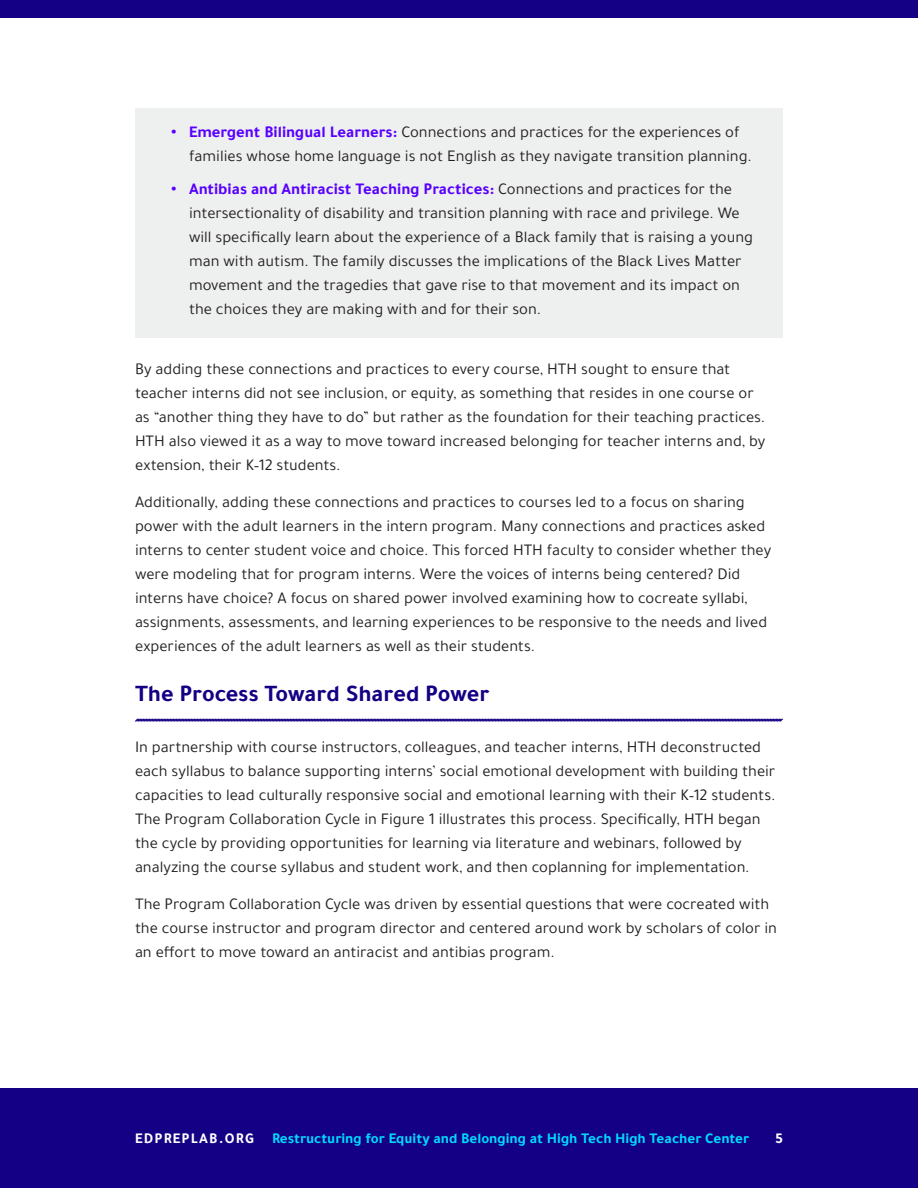
<style>
.page{position:relative;width:918px;height:1188px;background:#fff}
.page>*{position:absolute;margin:0;border:0;box-sizing:border-box;transform-origin:0 0}
.t1{font:700 24px "Tajawal";letter-spacing:-.01em;color:#140084}
.Text{font:16.5px/24px "Tajawal";color:#231f20}
.t2{font:700 15px "Tajawal";color:#00daff}
.t3{font:700 15px "Tajawal";color:#fff}
.s1{font-weight:700;color:#5800ff}
.s2{color:#fff}
</style>
<div class="page">
<div style="left:0;top:1088px;width:918px;height:100px;background:#140084"></div>
<div style="left:0;top:0;width:918px;height:18px;background:#140084"></div>
<div style="left:135px;top:108px;width:648px;height:76px;background:#eeefef"></div>
<div style="left:135px;top:165px;width:648px;height:173px;background:#eeefef"></div>
<svg style="left:135px;top:718px;width:648px;height:4px;background:#6e62b3"></svg>
<p class="Text" style="left:189px;top:119px;width:564px;text-indent:-18px"><span class="s1">• Emergent Bilingual Learners:</span> Connections and practices for the experiences of families whose home language is not English as they navigate transition planning.</p>
<p class="Text" style="left:189px;top:176px;width:566px;text-indent:-18px"><span class="s1">• Antibias and Antiracist Teaching Practices:</span> Connections and practices for the intersectionality of disability and transition planning with race and privilege. We will specifically learn about the experience of a Black family that is raising a young man with autism. The family discusses the implications of the Black Lives Matter movement and the tragedies that gave rise to that movement and its impact on the choices they are making with and for their son.</p>
<p class="Text" style="left:135px;top:356px;width:632px">By adding these connections and practices to every course, HTH sought to ensure that teacher interns did not see inclusion, or equity, as something that resides in one course or as “another thing they have to do” but rather as the foundation for their teaching practices.<br>HTH also viewed it as a way to move toward increased belonging for teacher interns and, by extension, their K–12 students.</p>
<p class="Text" style="left:135px;top:490px;width:638px">Additionally, adding these connections and practices to courses led to a focus on sharing power with the adult learners in the intern program. Many connections and practices asked interns to center student voice and choice. This forced HTH faculty to consider whether they were modeling that for program interns. Were the voices of interns being centered? Did interns have choice? A focus on shared power involved examining how to cocreate syllabi, assignments, assessments, and learning experiences to be responsive to the needs and lived experiences of the adult learners as well as their students.</p>
<h1 class="t1" style="left:135px;top:675px;width:356px">The Process Toward Shared Power</h1>
<p class="Text" style="left:135px;top:734px;width:642px">In partnership with course instructors, colleagues, and teacher interns, HTH deconstructed each syllabus to balance supporting interns’ social emotional development with building their capacities to lead culturally responsive social and emotional learning with their K–12 students.<br>The Program Collaboration Cycle in Figure 1 illustrates this process. Specifically, HTH began the cycle by providing opportunities for learning via literature and webinars, followed by analyzing the course syllabus and student work, and then coplanning for implementation.</p>
<p class="Text" style="left:135px;top:892px;width:644px">The Program Collaboration Cycle was driven by essential questions that were cocreated with the course instructor and program director and centered around work by scholars of color in an effort to move toward an antiracist and antibias program.</p>
<p class="t2" style="left:135px;top:1127px;width:616px"><span class="s2">EDPREPLAB.ORG</span> Restructuring for Equity and Belonging at High Tech High Teacher Center</p>
<p class="t3" style="left:776px;top:1127px;width:9px">5</p>
</div>
